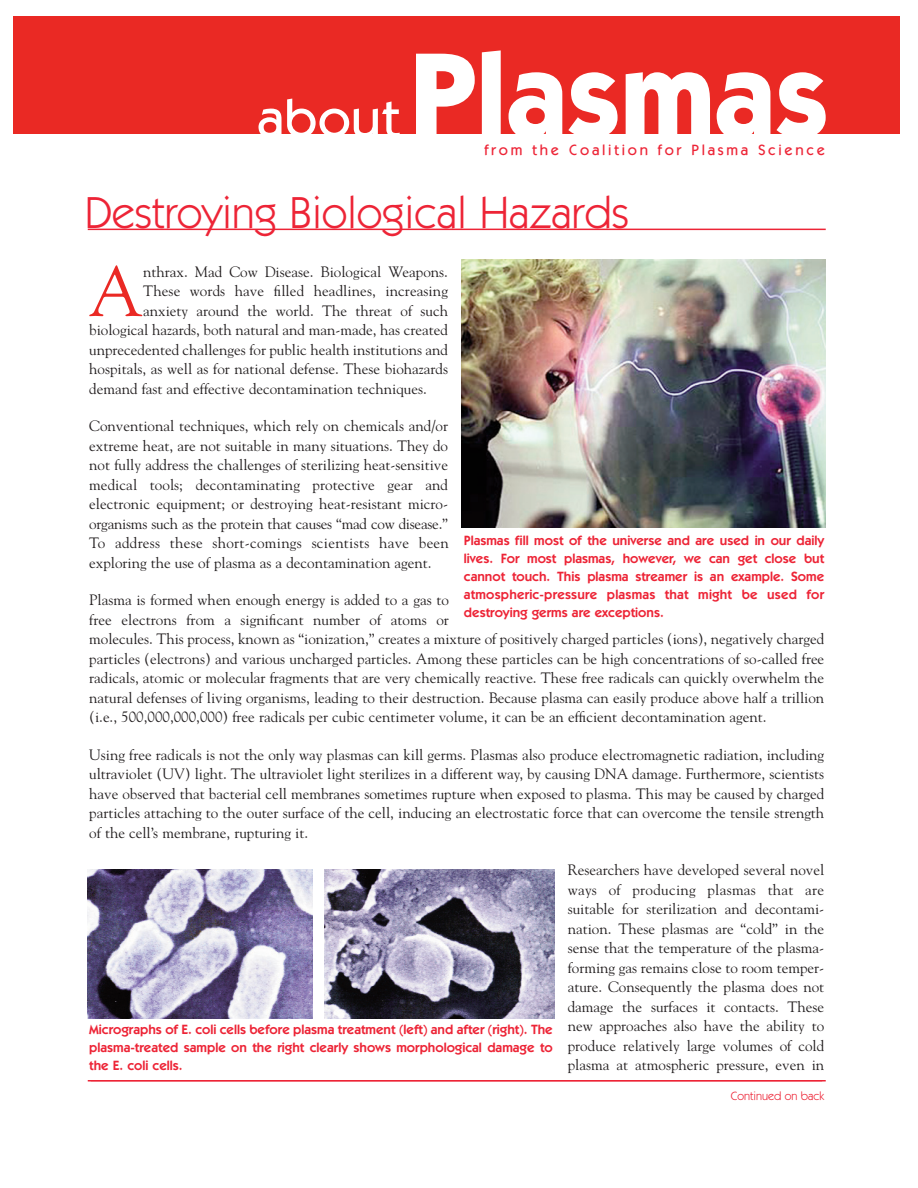
<style>
.page{position:relative;width:918px;height:1188px;background:#fff}
.page>*{position:absolute;margin:0;border:0;box-sizing:border-box;transform-origin:0 0}
.t1{font:700 120.9px "Itc Kabel";color:#fff}
.t2{font:70.35px "Goudy";color:#ea2924}
.t3{font:500 54px "Itc Kabel";letter-spacing:.005em;color:#fff}
.t4{font:45px "Itc Kabel";color:#ed2436}
.t5{font:15px/19.5px "Goudy";color:#231f20;text-align:justify}
.t6{font:500 15px "Itc Kabel";letter-spacing:.18em;color:#ed2436}
.t7{font:600 13.5px/18px "Itc Kabel";color:#ed2436;text-align:justify}
.t8{font:12px "Itc Kabel";color:#ed2436}
</style>
<div class="page">
<div style="left:14px;top:16px;width:886px;height:118px;background:#ea2924"></div>
<hr style="left:88px;top:229px;width:738px;height:1px;background:#ed2436">
<hr style="left:88px;top:1080px;width:738px;height:2px;background:#ed2436">
<img style="left:462px;top:260px;width:364px;height:267px">
<img style="left:325px;top:869px;width:229px;height:149px">
<img style="left:88px;top:869px;width:225px;height:149px">
<h3 class="t3" style="left:257px;top:98px;width:144px">about</h3>
<h1 class="t1" style="left:410px;top:50px;width:420px">Plasmas</h1>
<p class="t6" style="left:484px;top:144px;width:342px">from the Coalition for Plasma Science</p>
<h3 class="t4" style="left:85px;top:196px;width:546px">Destroying Biological Hazards</h3>
<h2 class="t2" style="left:89px;top:264px;width:56px">A</h2>
<p class="t5" style="left:143px;top:263px;width:306px">nthrax. Mad Cow Disease. Biological Weapons.</p>
<p class="t5" style="left:143px;top:283px;width:306px">These words have filled headlines, increasing</p>
<p class="t5" style="left:143px;top:302px;width:306px">anxiety around the world. The threat of such</p>
<p class="t5" style="left:89px;top:322px;width:360px">biological hazards, both natural and man-made, has created</p>
<p class="t5" style="left:89px;top:341px;width:360px">unprecedented challenges for public health institutions and</p>
<p class="t5" style="left:89px;top:361px;width:360px">hospitals, as well as for national defense. These biohazards</p>
<p class="t5" style="left:89px;top:380px;width:339px">demand fast and effective decontamination techniques.</p>
<p class="t5" style="left:89px;top:418px;width:361px">Conventional techniques, which rely on chemicals and/or extreme heat, are not suitable in many situations. They do not fully address the challenges of sterilizing heat-sensitive medical tools; decontaminating protective gear and electronic equipment; or destroying heat-resistant micro&shy;organisms such as the protein that causes “mad cow disease.” To address these short-comings scientists have been exploring the use of plasma as a decontamination agent.</p>
<p class="t5" style="left:89px;top:592px;width:737px;text-align:left">Plasma is formed when enough energy is added to a gas to<br>free electrons from a significant number of atoms or<br>molecules. This process, known as “ionization,” creates a mixture of positively charged particles (ions), negatively charged particles (electrons) and various uncharged particles. Among these particles can be high concentrations of so-called free radicals, atomic or molecular fragments that are very chemically reactive. These free radicals can quickly overwhelm the natural defenses of living organisms, leading to their destruction. Because plasma can easily produce above half a trillion (i.e., 500,000,000,000) free radicals per cubic centimeter volume, it can be an efficient decontamination agent.</p>
<p class="t5" style="left:89px;top:746px;width:737px">Using free radicals is not the only way plasmas can kill germs. Plasmas also produce electromagnetic radiation, including ultraviolet (UV) light. The ultraviolet light sterilizes in a different way, by causing DNA damage. Furthermore, scientists have observed that bacterial cell membranes sometimes rupture when exposed to plasma. This may be caused by charged particles attaching to the outer surface of the cell, inducing an electrostatic force that can overcome the tensile strength of the cell’s membrane, rupturing it.</p>
<p class="t5" style="left:568px;top:862px;width:258px">Researchers have developed several novel ways of producing plasmas that are suitable for sterilization and decontami&shy;nation. These plasmas are “cold” in the sense that the temperature of the plasma&shy;forming gas remains close to room temper&shy;ature. Consequently the plasma does not damage the surfaces it contacts. These new approaches also have the ability to produce relatively large volumes of cold plasma at atmospheric pressure, even in</p>
<p class="t8" style="left:731px;top:1091px;width:95px">Continued on back</p>
<p class="t7" style="left:464px;top:533px;width:362px">Plasmas fill most of the universe and are used in our daily lives. For most plasmas, however, we can get close but cannot touch. This plasma streamer is an example. Some atmospheric-pressure plasmas that might be used for destroying germs are exceptions.</p>
<p class="t7" style="left:89px;top:1022px;width:465px">Micrographs of E. coli cells before plasma treatment (left) and after (right). The plasma-treated sample on the right clearly shows morphological damage to the E. coli cells.</p>
</div>
